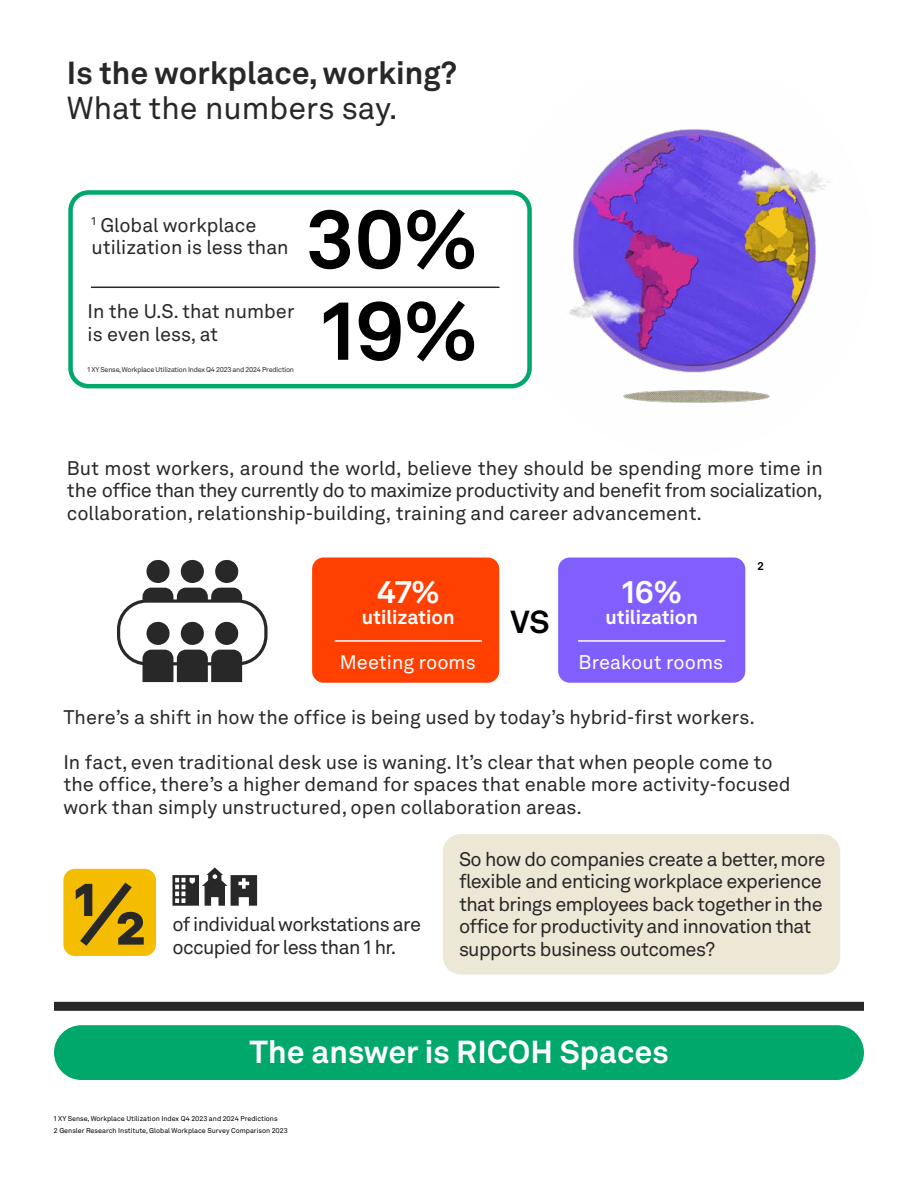
<style>
.page{position:relative;width:918px;height:1188px;background:#fff}
.page>*{position:absolute;margin:0;border:0;box-sizing:border-box;transform-origin:0 0}
.t1{font:700 82.5px "Akkurat LL";color:#000}
.t2{font:700 31.5px "Akkurat LL";color:#fff}
.t3{font:700 31.5px "Akkurat LL";color:#282828}
.t4{font:31.5px "Akkurat LL";color:#282828}
.t5{font:700 31.5px "Akkurat LL";color:#000}
.t6{font:19.5px/22.5px "Akkurat LL";color:#282828}
.t7{font:19.5px/22.5px "Akkurat LL";letter-spacing:-.03em;color:#282828}
.t8{font:19.5px "Akkurat LL";color:#fff}
.t9{font:700 19.5px "Akkurat LL";color:#fff}
.t10{font:700 11.4px "Akkurat LL";color:#000}
.t11{font:7.05px/12px "Akkurat LL";color:#000}
.t12{font:7.05px "Akkurat LL";letter-spacing:-.03em;color:#282828}
</style>
<div class="page">
<img style="left:497px;top:129px;width:333px;height:274px">
<div style="left:558px;top:558px;width:187px;height:125px;background:#815fff;border-radius:12px"></div>
<div style="left:312px;top:558px;width:187px;height:125px;background:#ff4000;border-radius:12px"></div>
<div style="left:443px;top:834px;width:397px;height:141px;background:#ede7d6;border-radius:18px"></div>
<div style="left:54px;top:1025px;width:810px;height:55px;background:#00a86b;border-radius:27px"></div>
<div style="left:54px;top:1002px;width:810px;height:9px;background:#282828"></div>
<div style="left:71px;top:192px;width:459px;height:194px;background:#fff;border-radius:18px"></div>
<div style="left:68px;top:190px;width:464px;height:198px;border:4px solid #00a86b;border-radius:18px"></div>
<hr style="left:335px;top:640px;width:146px;height:2px;background:#fff">
<hr style="left:579px;top:640px;width:146px;height:2px;background:#fff">
<hr style="left:91px;top:287px;width:408px;height:1px;background:#282828">
<div style="left:63px;top:869px;width:93px;height:87px;background:#f5bd00;border-radius:12px"></div>
<svg style="left:76px;top:883px;width:68px;height:63px"></svg>
<svg style="left:173px;top:867px;width:84px;height:39px"></svg>
<div style="left:117px;top:599px;width:151px;height:66px;border:3px solid #282828;border-radius:28px"></div>
<svg style="left:143px;top:560px;width:99px;height:122px"></svg>
<h2 class="t3" style="left:67px;top:49px;width:392px">Is the workplace, working?</h2>
<h2 class="t4" style="left:67px;top:84px;width:332px">What the numbers say.</h2>
<p class="t6" style="left:91px;top:213px;width:199px"><sup>1</sup> Global workplace utilization is less than</p>
<h1 class="t1" style="left:306px;top:175px;width:172px">30%</h1>
<p class="t6" style="left:88px;top:299px;width:208px">In the U.S. that number is even less, at</p>
<h1 class="t1" style="left:322px;top:267px;width:156px">19%</h1>
<p class="t12" style="left:88px;top:364px;width:208px">1 XY Sense, Workplace Utilization Index Q4 2023 and 2024 Prediction</p>
<p class="t6" style="left:67px;top:456px;width:758px;text-align:justify">But most workers, around the world, believe they should be spending more time in the office than they currently do to maximize productivity and benefit from socialization, collaboration, relationship-building, training and career advancement.</p>
<p class="t10" style="left:758px;top:557px;width:8px">2</p>
<h2 class="t2" style="left:377px;top:567px;width:64px">47%</h2>
<h2 class="t2" style="left:622px;top:567px;width:61px">16%</h2>
<p class="t9" style="left:362px;top:602px;width:94px">utilization</p>
<h2 class="t5" style="left:510px;top:597px;width:41px">VS</h2>
<p class="t9" style="left:605px;top:602px;width:94px">utilization</p>
<p class="t8" style="left:579px;top:648px;width:146px">Breakout rooms</p>
<p class="t6" style="left:63px;top:705px;width:693px">There’s a shift in how the office is being used by today’s hybrid-first workers.</p>
<p class="t6" style="left:63px;top:750px;width:729px">In fact, even traditional desk use is waning. It’s clear that when people come to the office, there’s a higher demand for spaces that enable more activity-focused work than simply unstructured, open collaboration areas.</p>
<p class="t7" style="left:459px;top:847px;width:368px">So how do companies create a better, more flexible and enticing workplace experience that brings employees back together in the office for productivity and innovation that supports business outcomes?</p>
<p class="t8" style="left:340px;top:648px;width:137px">Meeting rooms</p>
<p class="t7" style="left:173px;top:912px;width:250px">of individual workstations are occupied for less than 1 hr.</p>
<h2 class="t2" style="left:249px;top:1028px;width:421px">The answer is RICOH Spaces</h2>
<p class="t11" style="left:54px;top:1112px;width:235px">1 XY Sense, Workplace Utilization Index Q4 2023 and 2024 Predictions<br>2 Gensler Research Institute, Global Workplace Survey Comparison 2023</p>
</div>
